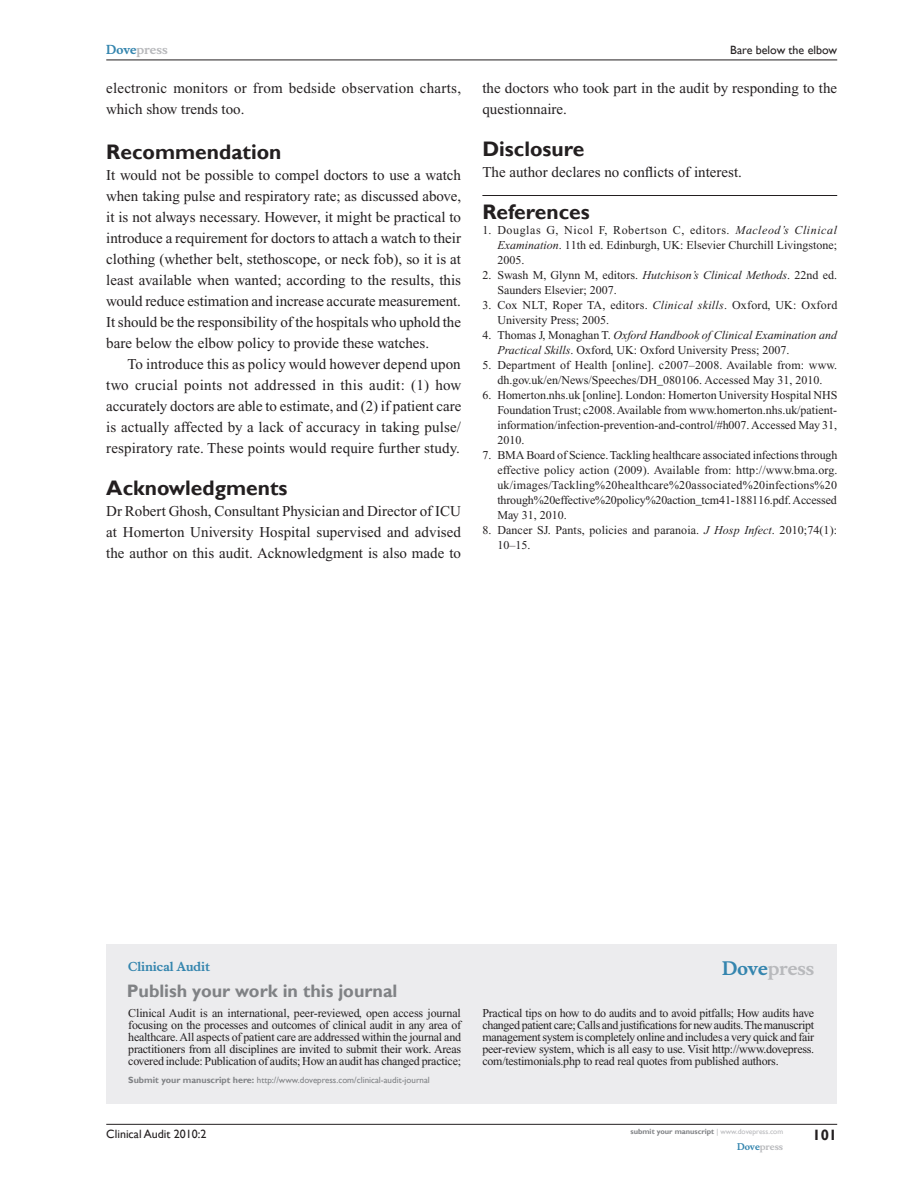
<style>
.page{position:relative;width:918px;height:1188px;background:#fff}
.page>*{position:absolute;margin:0;border:0;box-sizing:border-box;transform-origin:0 0}
.t1{font:700 21px "Gill Sans";color:#231f20}
.t2{font:700 18px "Gill Sans";color:#808285}
.t3{font:700 18px "Musee";color:#b8b9bc}
.t4{font:15px/21px "Times New Roman";color:#231f20;text-align:justify}
.t5{font:700 15px "Gill Sans";color:#231f20}
.t6{font:12px/15px "Times New Roman";color:#231f20;text-align:justify}
.t7{font:12px/15px "Times New Roman";letter-spacing:.02em;color:#231f20}
.t8{font:12px "Gill Sans";color:#231f20}
.t9{font:700 12px "Musee";color:#3485ae}
.t10{font:700 12px "Musee";color:#b8b9bc}
.t11{font:9px "Gill Sans";color:#808285}
.t12{font:700 9px "Musee";color:#b8b9bc}
.t13{font:700 7.5px "Gill Sans";color:#808285}
.s1{color:#3485ae}
.s2{font-style:italic}
.s3{font-weight:700}
.s4{font-weight:400;color:#b8b9bc}
</style>
<div class="page">
<div style="left:106px;top:944px;width:731px;height:159px;background:#ececee"></div>
<hr style="left:106px;top:1124px;width:731px;height:1px;background:#231f20">
<hr style="left:106px;top:60px;width:731px;height:1px;background:#231f20">
<hr style="left:482px;top:195px;width:355px;height:1px;background:#231f20">
<p class="t10" style="left:106px;top:43px;width:63px"><span class="s1">Dove</span>press</p>
<p class="t4" style="left:106px;top:77px;width:356px">electronic monitors or from bedside observation charts, which show trends too.</p>
<h1 class="t1" style="left:106px;top:139px;width:177px">Recommendation</h1>
<p class="t4" style="left:106px;top:164px;width:356px">It would not be possible to compel doctors to use a watch when taking pulse and respiratory rate; as discussed above, it is not always necessary. However, it might be practical to introduce a requirement for doctors to attach a watch to their clothing (whether belt, stethoscope, or neck fob), so it is at least available when wanted; according to the results, this would reduce estimation and increase accurate measurement.<br>It should be the responsibility of the hospitals who uphold the bare below the elbow policy to provide these watches.</p>
<p class="t4" style="left:106px;top:353px;width:357px;text-indent:21px">To introduce this as policy would however depend upon two crucial points not addressed in this audit: (1) how accurately doctors are able to estimate, and (2) if patient care is actually affected by a lack of accuracy in taking pulse/ respiratory rate. These points would require further study.</p>
<h1 class="t1" style="left:106px;top:475px;width:183px">Acknowledgments</h1>
<p class="t4" style="left:106px;top:500px;width:356px">Dr Robert Ghosh, Consultant Physician and Director of ICU at Homerton University Hospital supervised and advised the author on this audit. Acknowledgment is also made to</p>
<p class="t8" style="left:730px;top:43px;width:108px">Bare below the elbow</p>
<p class="t4" style="left:482px;top:77px;width:356px">the doctors who took part in the audit by responding to the questionnaire.</p>
<h1 class="t1" style="left:482px;top:136px;width:103px">Disclosure</h1>
<p class="t4" style="left:482px;top:161px;width:261px">The author declares no conflicts of interest.</p>
<h1 class="t1" style="left:482px;top:199px;width:109px">References</h1>
<p class="t6" style="left:497px;top:222px;width:341px;text-indent:-15px">1. Douglas G, Nicol F, Robertson C, editors. <span class="s2">Macleod’s Clinical Examination</span>. 11th ed. Edinburgh, UK: Elsevier Churchill Livingstone; 2005.</p>
<p class="t6" style="left:497px;top:267px;width:341px;text-indent:-15px">2. Swash M, Glynn M, editors. <span class="s2">Hutchison’s Clinical Methods</span>. 22nd ed.<br>Saunders Elsevier; 2007.</p>
<p class="t7" style="left:497px;top:297px;width:341px;text-indent:-15px">3. Cox NLT, Roper TA, editors. <span class="s2">Clinical skills</span>. Oxford, UK: Oxford<br>University Press; 2005.</p>
<p class="t6" style="left:497px;top:327px;width:341px;text-indent:-15px">4. Thomas J, Monaghan T. <span class="s2">Oxford Handbook of Clinical Examination and<br>Practical Skills</span>. Oxford, UK: Oxford University Press; 2007.</p>
<p class="t6" style="left:482px;top:357px;width:356px;text-align:center">5. Department of Health [online]. c2007–2008. Available from: www. dh.gov.uk/en/News/Speeches/DH_080106. Accessed May 31, 2010.</p>
<p class="t6" style="left:497px;top:387px;width:342px;text-indent:-15px">6. Homerton.nhs.uk [online]. London: Homerton University Hospital NHS Foundation Trust; c2008. Available from www.homerton.nhs.uk/patient&shy;information/infection-prevention-and-control/#h007. Accessed May 31, 2010.</p>
<p class="t6" style="left:497px;top:447px;width:342px;text-indent:-15px">7. BMA Board of Science. Tackling healthcare associated infections through effective policy action (2009). Available from: http://www.bma.org. uk/images/Tackling%20healthcare%20associated%20infections%20 through%20effective%20policy%20action_tcm41-188116.pdf. Accessed May 31, 2010.</p>
<p class="t6" style="left:497px;top:522px;width:341px;text-indent:-15px">8. Dancer SJ. Pants, policies and paranoia. <span class="s2">J Hosp Infect</span>. 2010;74(1):<br>10–15.</p>
<p class="t9" style="left:128px;top:959px;width:83px">Clinical Audit</p>
<h2 class="t2" style="left:127px;top:980px;width:272px">Publish your work in this journal</h2>
<h2 class="t3" style="left:722px;top:958px;width:94px"><span class="s1">Dove</span>press</h2>
<p class="t6" style="left:128px;top:1007px;width:334px;line-height:12px">Clinical Audit is an international, peer-reviewed, open access journal focusing on the processes and outcomes of clinical audit in any area of healthcare. All aspects of patient care are addressed within the journal and practitioners from all disciplines are invited to submit their work. Areas covered include: Publication of audits; How an audit has changed practice;</p>
<p class="t6" style="left:482px;top:1007px;width:333px;line-height:12px">Practical tips on how to do audits and to avoid pitfalls; How audits have changed patient care; Calls and justifications for new audits. The manuscript management system is completely online and includes a very quick and fair peer-review system, which is all easy to use. Visit http://www.dovepress. com/testimonials.php to read real quotes from published authors.</p>
<p class="t11" style="left:128px;top:1075px;width:303px"><span class="s3">Submit your manuscript here:</span> http://www.dovepress.com/clinical-audit-journal</p>
<p class="t8" style="left:106px;top:1127px;width:102px">Clinical Audit 2010:2</p>
<p class="t13" style="left:631px;top:1127px;width:154px">submit your manuscript <span class="s4">| www.dovepress.com</span></p>
<p class="t12" style="left:737px;top:1141px;width:48px"><span class="s1">Dove</span>press</p>
<p class="t5" style="left:812px;top:1126px;width:26px">101</p>
</div>
